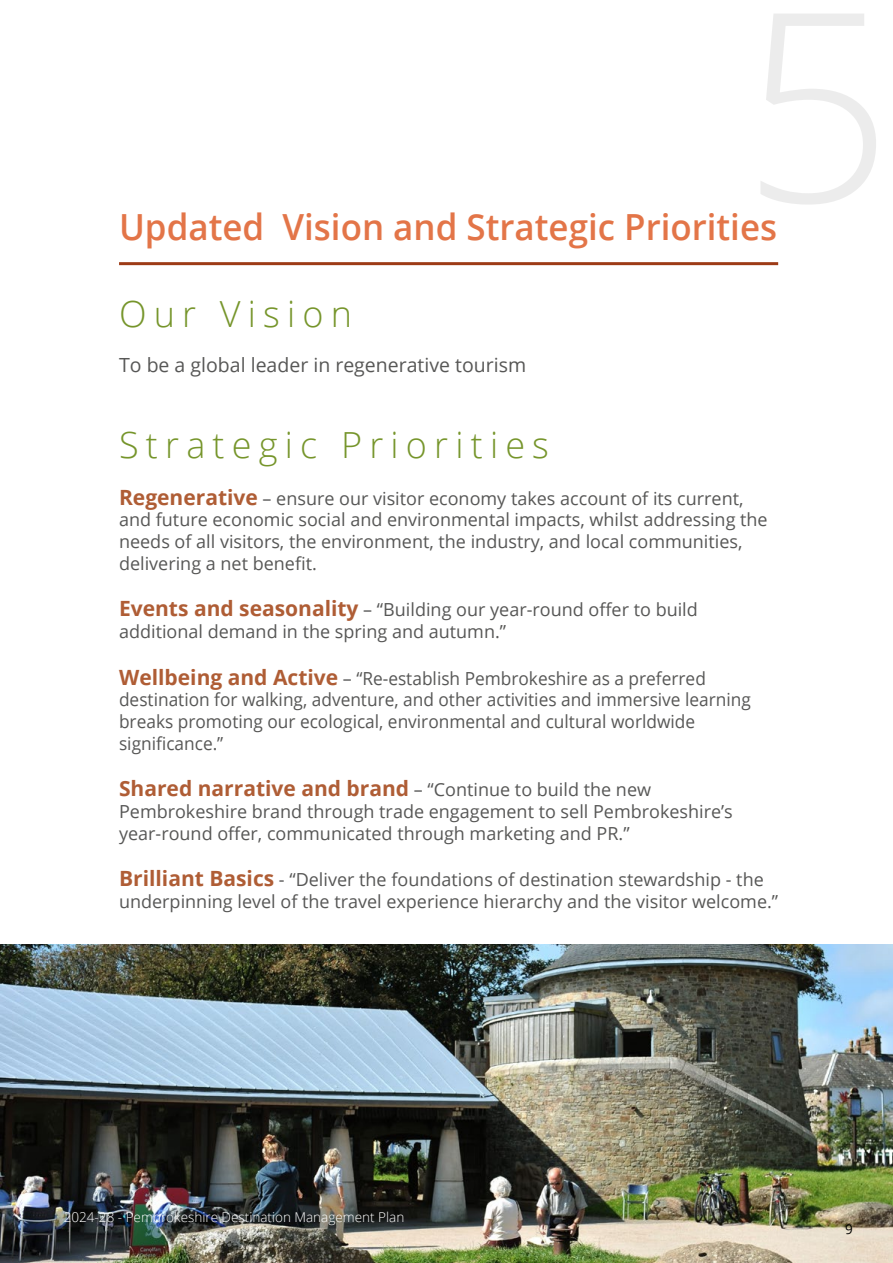
<style>
.page{position:relative;width:893px;height:1263px;background:#fff}
.page>*{position:absolute;margin:0;border:0;box-sizing:border-box;transform-origin:0 0}
.t1{font:600 36px "Open Sans";color:#e37548}
.t2{font:300 36px "Open Sans";letter-spacing:.2em;color:#76952b}
.t3{font:700 21px "Open Sans";color:#af5d35}
.t4{font:19.5px "Open Sans";color:#575756}
.t5{font:18px/21.6px "Open Sans";color:#575756}
.t6{font:18px "Open Sans";color:#000}
.t7{font:300 13.5px "Open Sans";color:#fff}
.t8{font:13.5px "Open Sans";color:#000}
.s1{font-weight:700;font-size:21px;color:#af5d35}
.s2{font-weight:400;font-size:18px;color:#575756}
</style>
<div class="page">
<img style="left:0;top:944px;width:893px;height:319px">
<hr style="left:119px;top:262px;width:659px;height:3px;background:#9d3b16">
<h1 class="t1" style="left:119px;top:202px;width:660px">Updated Vision and Strategic Priorities</h1>
<h1 class="t2" style="left:119px;top:289px;width:235px">Our Vision</h1>
<p class="t4" style="left:119px;top:351px;width:409px">To be a global leader in regenerative tourism</p>
<h1 class="t2" style="left:119px;top:420px;width:431px">Strategic Priorities</h1>
<p class="t5" style="left:119px;top:487px;width:650px"><span class="s1">Regenerative</span> – ensure our visitor economy takes account of its current, and future economic social and environmental impacts, whilst addressing the needs of all visitors, the environment, the industry, and local communities, delivering a net benefit.</p>
<p class="t5" style="left:119px;top:599px;width:580px"><span class="s1">Events and seasonality</span> – “Building our year-round offer to build additional demand in the spring and autumn.”</p>
<p class="t5" style="left:119px;top:667px;width:633px"><span class="s1">Wellbeing and Active</span> – “Re-establish Pembrokeshire as a preferred destination for walking, adventure, and other activities and immersive learning breaks promoting our ecological, environmental and cultural worldwide significance.”</p>
<p class="t3" style="left:119px;top:774px;width:534px">Shared narrative and brand <span class="s2">– “Continue to build the new</span></p>
<p class="t5" style="left:119px;top:800px;width:615px">Pembrokeshire brand through trade engagement to sell Pembrokeshire’s year-round offer, communicated through marketing and PR.”</p>
<p class="t5" style="left:119px;top:869px;width:661px"><span class="s1">Brilliant Basics</span> - “Deliver the foundations of destination stewardship - the underpinning level of the travel experience hierarchy and the visitor welcome.”</p>
<p class="t7" style="left:64px;top:1208px;width:342px">2024-28 - Pembrokeshire Destination Management Plan</p>
<p class="t6" style="left:845px;top:1214px;width:12px">9</p>
<p class="t8" style="left:845px;top:1220px;width:9px">9</p>
</div>
